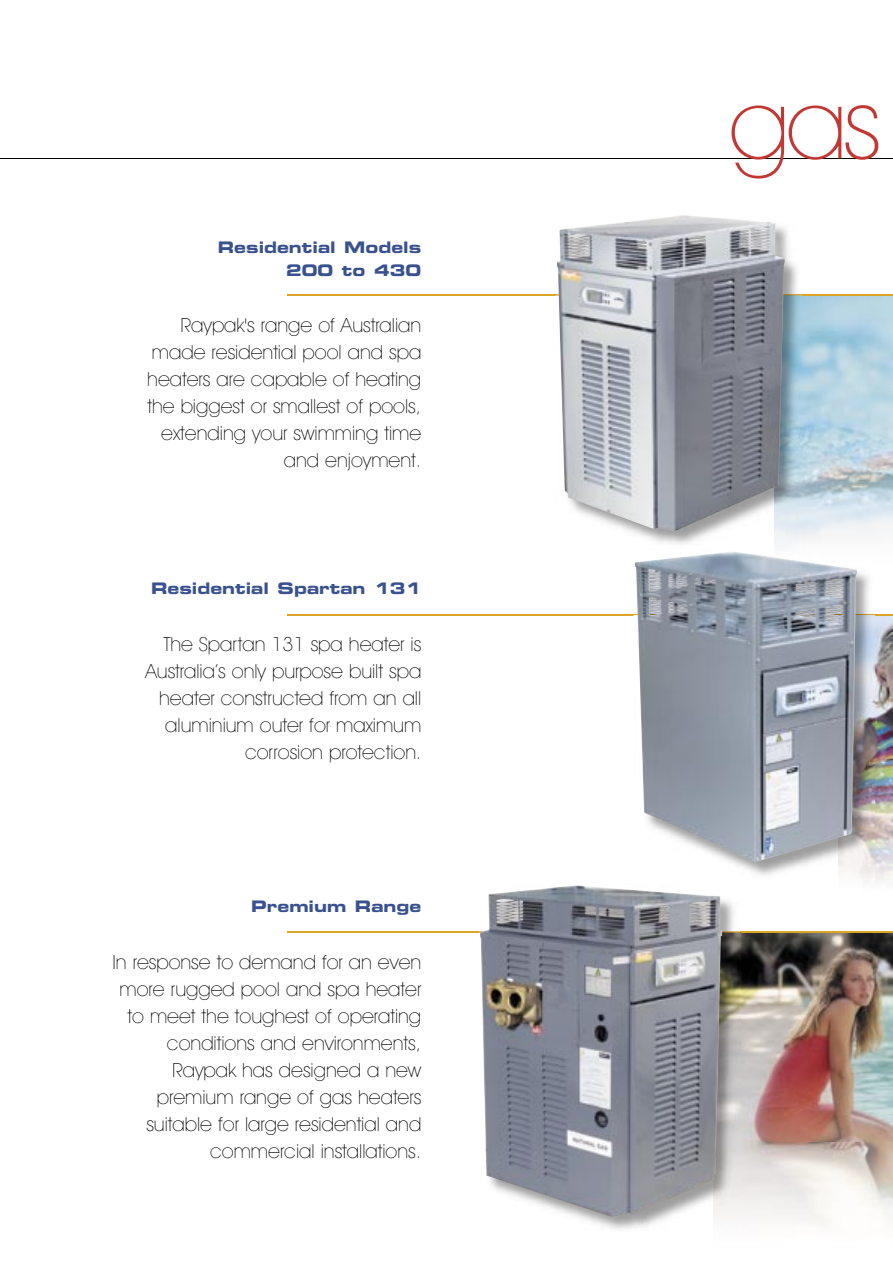
<style>
.page{position:relative;width:893px;height:1263px;background:#fff}
.page>*{position:absolute;margin:0;border:0;box-sizing:border-box;transform-origin:0 0}
.t1{font:200 96px "Avant Garde IT Cby BT";color:#c23834}
.t2{font:200 19.5px/27px "Avant Garde IT Cby BT";color:#000;text-align:right}
.t3{font:15.9px/22.5px "Eurostile Bold Extended Two";color:#39518e;text-align:right}
</style>
<div class="page">
<img style="left:802px;top:295px;width:91px;height:246px">
<img style="left:865px;top:615px;width:28px;height:266px">
<img style="left:740px;top:932px;width:153px;height:292px">
<hr style="left:287px;top:614px;width:606px;height:1px;background:#dba626">
<hr style="left:287px;top:294px;width:606px;height:1px;background:#dba626">
<hr style="left:287px;top:931px;width:606px;height:1px;background:#dba626">
<hr style="left:0;top:158px;width:893px;height:1px;background:#000">
<img style="left:556px;top:215px;width:241px;height:329px">
<img style="left:774px;top:295px;width:28px;height:249px">
<img style="left:556px;top:294px;width:246px;height:1px">
<img style="left:568px;top:227px;width:201px;height:8px">
<img style="left:479px;top:885px;width:255px;height:345px">
<img style="left:713px;top:932px;width:27px;height:298px">
<img style="left:479px;top:931px;width:261px;height:1px">
<img style="left:496px;top:899px;width:219px;height:6px">
<img style="left:633px;top:552px;width:236px;height:323px">
<img style="left:774px;top:552px;width:95px;height:11px">
<img style="left:839px;top:615px;width:35px;height:265px">
<img style="left:633px;top:614px;width:236px;height:1px">
<img style="left:648px;top:569px;width:42px;height:8px">
<p class="t3" style="left:218px;top:236px;width:205px">Residential Models<br>200 to 430</p>
<p class="t2" style="left:147px;top:312px;width:276px">Raypak's range of Australian made residential pool and spa heaters are capable of heating the biggest or smallest of pools, extending your swimming time and enjoyment.</p>
<p class="t3" style="left:151px;top:577px;width:272px">Residential Spartan 131</p>
<p class="t2" style="left:146px;top:630px;width:277px">The Spartan 131 spa heater is<br>Australia’s only purpose built spa heater constructed from an all aluminium outer for maximum corrosion protection.</p>
<p class="t3" style="left:251px;top:894px;width:172px">Premium Range</p>
<p class="t2" style="left:112px;top:948px;width:310px">In response to demand for an even more rugged pool and spa heater to meet the toughest of operating conditions and environments,<br>Raypak has designed a new premium range of gas heaters suitable for large residential and commercial installations.</p>
<h1 class="t1" style="left:729px;top:66px;width:153px">gas</h1>
</div>
